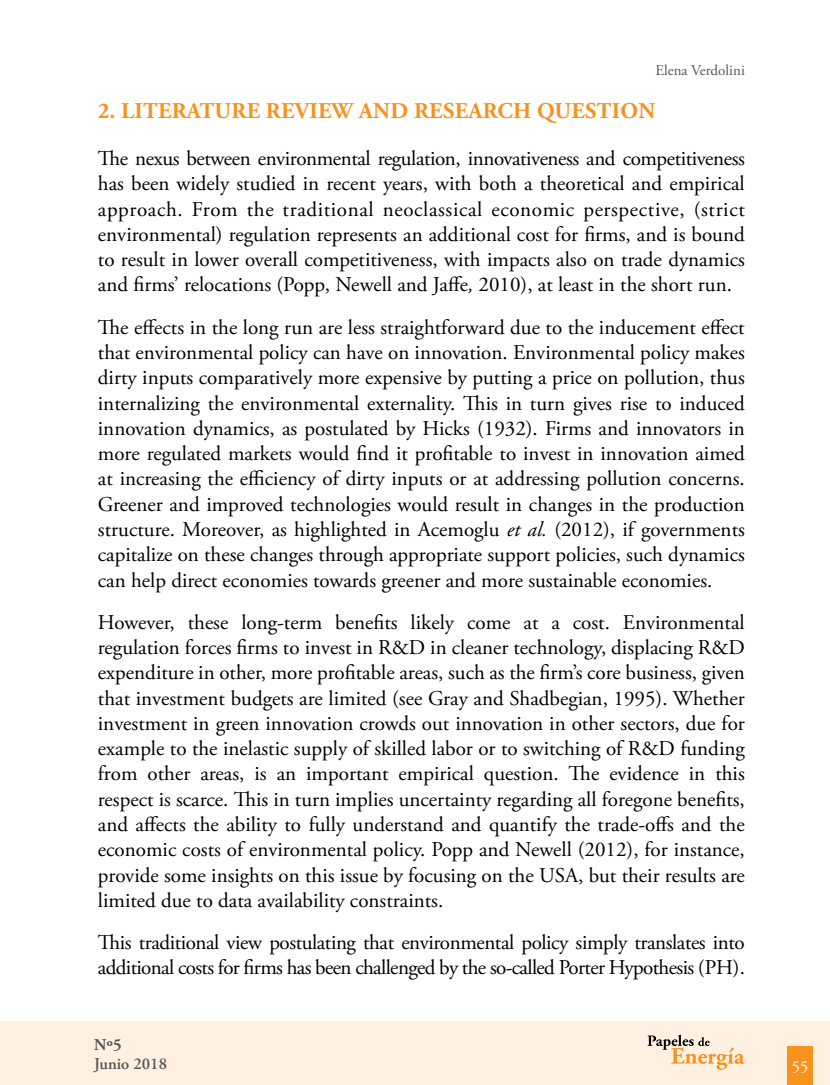
<style>
.page{position:relative;width:830px;height:1085px;background:#fff}
.page>*{position:absolute;margin:0;border:0;box-sizing:border-box;transform-origin:0 0}
.t1{font:700 22.5px "Adobe Garamond Pro";letter-spacing:.015em;color:#f7921e}
.t2{font:21px/25.2px "Adobe Garamond Pro";letter-spacing:-.01em;color:#000;text-align:justify}
.t3{font:600 16.5px "Adobe Garamond Pro";color:#58595b}
.t4{font:700 16.5px "Adobe Garamond Pro";color:#58595b}
.t5{font:16.5px "Adobe Garamond Pro";color:#fff}
.t6{font:15px "Adobe Garamond Pro";color:#58595b}
.s1{font-style:italic}
</style>
<div class="page">
<div style="left:0;top:1020px;width:829px;height:64px;background:#fff0e2"></div>
<svg style="left:647px;top:1034px;width:97px;height:35px"></svg>
<div style="left:787px;top:1046px;width:25px;height:38px;background:#f7921e"></div>
<p class="t6" style="left:655px;top:62px;width:91px">Elena Verdolini</p>
<p class="t1" style="left:98px;top:98px;width:558px">2. LITERATURE REVIEW AND RESEARCH QUESTION</p>
<p class="t2" style="left:98px;top:146px;width:648px">The nexus between environmental regulation, innovativeness and competitiveness has been widely studied in recent years, with both a theoretical and empirical approach. From the traditional neoclassical economic perspective, (strict environmental) regulation represents an additional cost for firms, and is bound to result in lower overall competitiveness, with impacts also on trade dynamics and firms’ relocations (Popp, Newell and Jaffe<span class="s1">,</span> 2010), at least in the short run.</p>
<p class="t2" style="left:98px;top:315px;width:648px">The effects in the long run are less straightforward due to the inducement effect that environmental policy can have on innovation. Environmental policy makes dirty inputs comparatively more expensive by putting a price on pollution, thus internalizing the environmental externality. This in turn gives rise to induced innovation dynamics, as postulated by Hicks (1932). Firms and innovators in more regulated markets would find it profitable to invest in innovation aimed at increasing the efficiency of dirty inputs or at addressing pollution concerns.<br>Greener and improved technologies would result in changes in the production structure. Moreover, as highlighted in Acemoglu <span class="s1">et al.</span> (2012), if governments capitalize on these changes through appropriate support policies, such dynamics can help direct economies towards greener and more sustainable economies.</p>
<p class="t2" style="left:98px;top:610px;width:648px">However, these long-term benefits likely come at a cost. Environmental regulation forces firms to invest in R&amp;D in cleaner technology, displacing R&amp;D expenditure in other, more profitable areas, such as the firm’s core business, given that investment budgets are limited (see Gray and Shadbegian, 1995). Whether investment in green innovation crowds out innovation in other sectors, due for example to the inelastic supply of skilled labor or to switching of R&amp;D funding from other areas, is an important empirical question. The evidence in this respect is scarce. This in turn implies uncertainty regarding all foregone benefits, and affects the ability to fully understand and quantify the trade-offs and the economic costs of environmental policy. Popp and Newell (2012), for instance, provide some insights on this issue by focusing on the USA, but their results are limited due to data availability constraints.</p>
<p class="t2" style="left:98px;top:930px;width:648px">This traditional view postulating that environmental policy simply translates into additional costs for firms has been challenged by the so-called Porter Hypothesis (PH).</p>
<p class="t4" style="left:94px;top:1034px;width:29px">Nº5</p>
<p class="t3" style="left:94px;top:1054px;width:74px">Junio 2018</p>
<p class="t5" style="left:791px;top:1056px;width:18px">55</p>
</div>
